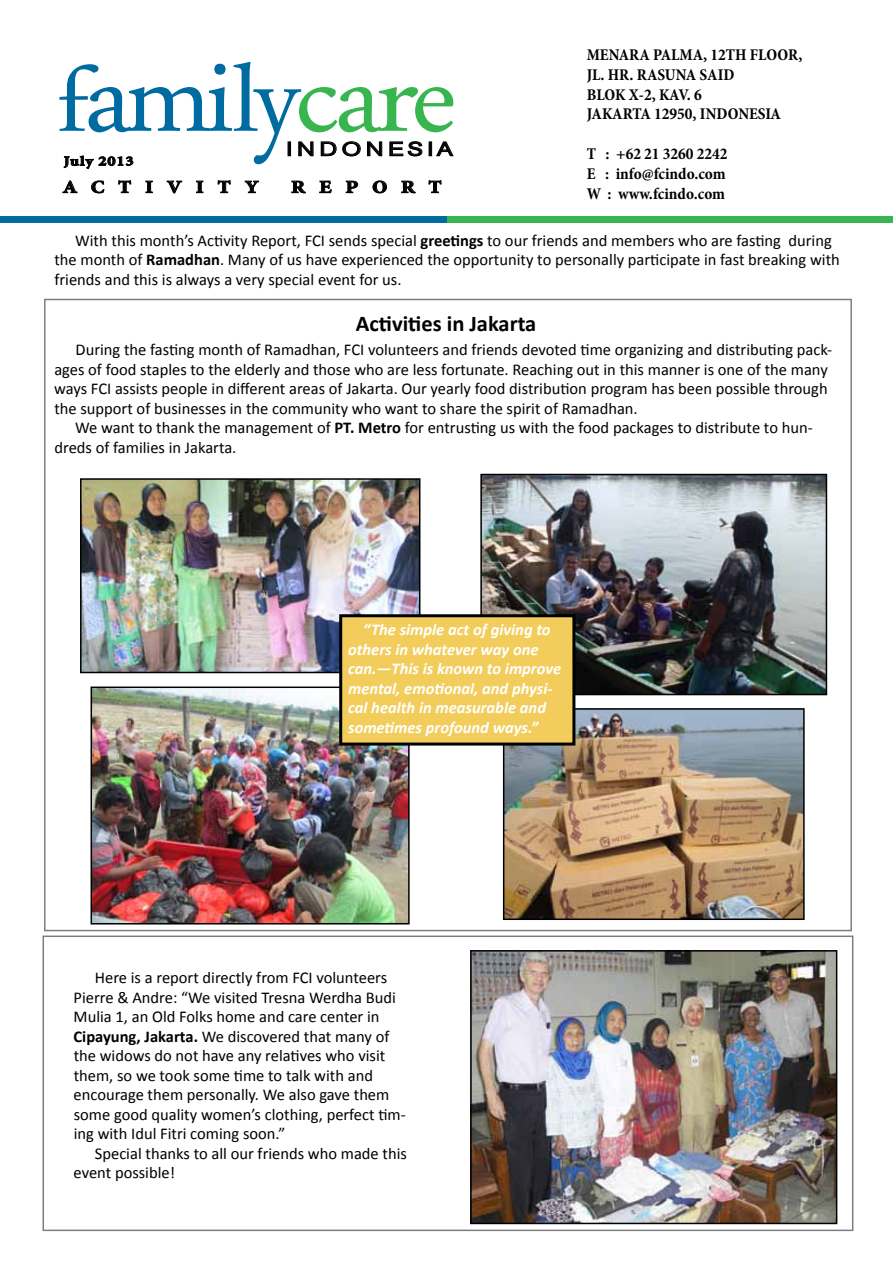
<style>
.page{position:relative;width:893px;height:1263px;background:#fff}
.page>*{position:absolute;margin:0;border:0;box-sizing:border-box;transform-origin:0 0}
.t1{font:152.1px "Arabic Typesetting";letter-spacing:-.04em;color:#39b550}
.t2{font:700 22.5px "Calibri";color:#000}
.t3{font:19.65px "AG Schoolbook Regular A";letter-spacing:.145em;color:#000;scale:1.32 1}
.t4{font:700 condensed 18px "Minion Pro";letter-spacing:.59em;color:#000;scale:1.3 1}
.t5{font:16.5px/19.5px "Calibri";color:#000}
.t6{font:italic 700 16.5px/19.5px "Calibri";color:#fff}
.t7{font:700 condensed 16.5px/19.8px "Minion Pro";color:#000}
.t8{font:700 condensed 13.5px "Minion Pro";letter-spacing:.05em;color:#000;scale:1.3 1}
.s1{font-size:126.75px;color:#006ba1}
.s2{color:#006ba1}
.s3{font-size:131.1px;color:#006ba1}
.s4{font-size:149.4px;color:#006ba1}
.s5{font-weight:700}
</style>
<div class="page">
<img style="left:506px;top:711px;width:296px;height:206px">
<div style="left:503px;top:708px;width:302px;height:212px;border:2px solid #000"></div>
<img style="left:94px;top:689px;width:313px;height:232px">
<div style="left:91px;top:686px;width:319px;height:238px;border:2px solid #000"></div>
<img style="left:483px;top:477px;width:341px;height:215px">
<div style="left:480px;top:474px;width:347px;height:221px;border:2px solid #000"></div>
<img style="left:83px;top:481px;width:334px;height:189px">
<div style="left:80px;top:478px;width:340px;height:195px;border:2px solid #000"></div>
<div style="left:43px;top:935px;width:810px;height:296px;border:2px solid #7c7e81"></div>
<div style="left:343px;top:618px;width:228px;height:123px;background:#f2cd5b"></div>
<div style="left:339px;top:614px;width:236px;height:131px;border:3px solid #000"></div>
<svg style="left:63px;top:155px;width:71px;height:14px"></svg>
<div style="left:288px;top:141px;width:3px;height:15px;border:1px solid #000"></div>
<svg style="left:298px;top:141px;width:16px;height:16px"></svg>
<svg style="left:320px;top:141px;width:63px;height:16px"></svg>
<svg style="left:389px;top:141px;width:34px;height:16px"></svg>
<div style="left:429px;top:141px;width:3px;height:15px;border:1px solid #000"></div>
<svg style="left:436px;top:141px;width:18px;height:16px"></svg>
<svg style="left:62px;top:180px;width:16px;height:13px"></svg>
<svg style="left:91px;top:180px;width:14px;height:14px"></svg>
<svg style="left:118px;top:180px;width:14px;height:13px"></svg>
<svg style="left:145px;top:180px;width:8px;height:13px"></svg>
<svg style="left:166px;top:180px;width:16px;height:14px"></svg>
<svg style="left:196px;top:180px;width:8px;height:13px"></svg>
<svg style="left:217px;top:180px;width:14px;height:13px"></svg>
<svg style="left:244px;top:180px;width:15px;height:13px"></svg>
<svg style="left:291px;top:180px;width:15px;height:14px"></svg>
<svg style="left:319px;top:180px;width:13px;height:13px"></svg>
<svg style="left:345px;top:180px;width:13px;height:13px"></svg>
<svg style="left:372px;top:180px;width:15px;height:14px"></svg>
<svg style="left:401px;top:180px;width:15px;height:14px"></svg>
<svg style="left:428px;top:180px;width:14px;height:13px"></svg>
<div style="left:436px;top:217px;width:457px;height:6px;background:#39b551"></div>
<div style="left:0;top:217px;width:446px;height:6px;background:#036ba1"></div>
<img style="left:473px;top:953px;width:361px;height:268px">
<div style="left:470px;top:950px;width:367px;height:274px;border:2px solid #000"></div>
<h1 class="t1" style="left:56px;top:21px;width:401px"><span class="s1">f</span><span class="s2">ami</span><span class="s3">l</span><span class="s4">y</span>care</h1>
<p class="t3" style="left:286px;top:138px;width:128px">INDONESIA</p>
<p class="t8" style="left:64px;top:152px;width:55px">July 2013</p>
<p class="t4" style="left:63px;top:174px;width:152px">ACTIVITY</p>
<p class="t4" style="left:291px;top:174px;width:117px">REPORT</p>
<p class="t7" style="left:587px;top:45px;width:217px">MENARA PALMA, 12TH FLOOR,<br>JL. HR. RASUNA SAID<br>BLOK X-2, KAV. 6<br>JAKARTA 12950, INDONESIA</p>
<p class="t7" style="left:587px;top:144px;width:142px">T : +62 21 3260 2242<br>E : info@fcindo.com</p>
<p class="t7" style="left:587px;top:183px;width:140px">W : www.fcindo.com</p>
<p class="t5" style="left:54px;top:231px;width:787px;text-indent:21px">With this month’s Activity Report, FCI sends special <span class="s5">greetings</span> to our friends and members who are fasting during the month of <span class="s5">Ramadhan</span>. Many of us have experienced the opportunity to personally participate in fast breaking with friends and this is always a very special event for us.</p>
<h2 class="t2" style="left:356px;top:310px;width:182px">Activities in Jakarta</h2>
<p class="t5" style="left:54px;top:340px;width:780px;text-indent:21px">During the fasting month of Ramadhan, FCI volunteers and friends devoted time organizing and distributing pack&shy;ages of food staples to the elderly and those who are less fortunate. Reaching out in this manner is one of the many ways FCI assists people in different areas of Jakarta. Our yearly food distribution program has been possible through the support of businesses in the community who want to share the spirit of Ramadhan.</p>
<p class="t5" style="left:54px;top:418px;width:760px;text-indent:21px">We want to thank the management of <span class="s5">PT. Metro</span> for entrusting us with the food packages to distribute to hun&shy;dreds of families in Jakarta.</p>
<p class="t6" style="left:348px;top:620px;width:215px;text-indent:15px">“The simple act of giving to others in whatever way one can.—This is known to improve mental, emotional, and physi&shy;cal health in measurable and sometimes profound ways.”</p>
<p class="t5" style="left:74px;top:968px;width:334px;text-indent:21px">Here is a report directly from FCI volunteers Pierre &amp; Andre: “We visited Tresna Werdha Budi Mulia 1, an Old Folks home and care center in <span class="s5">Cipayung, Jakarta.</span> We discovered that many of the widows do not have any relatives who visit them, so we took some time to talk with and encourage them personally. We also gave them some good quality women’s clothing, perfect tim&shy;ing with Idul Fitri coming soon.”</p>
<p class="t5" style="left:74px;top:1143px;width:335px;text-indent:21px">Special thanks to all our friends who made this event possible!</p>
</div>
